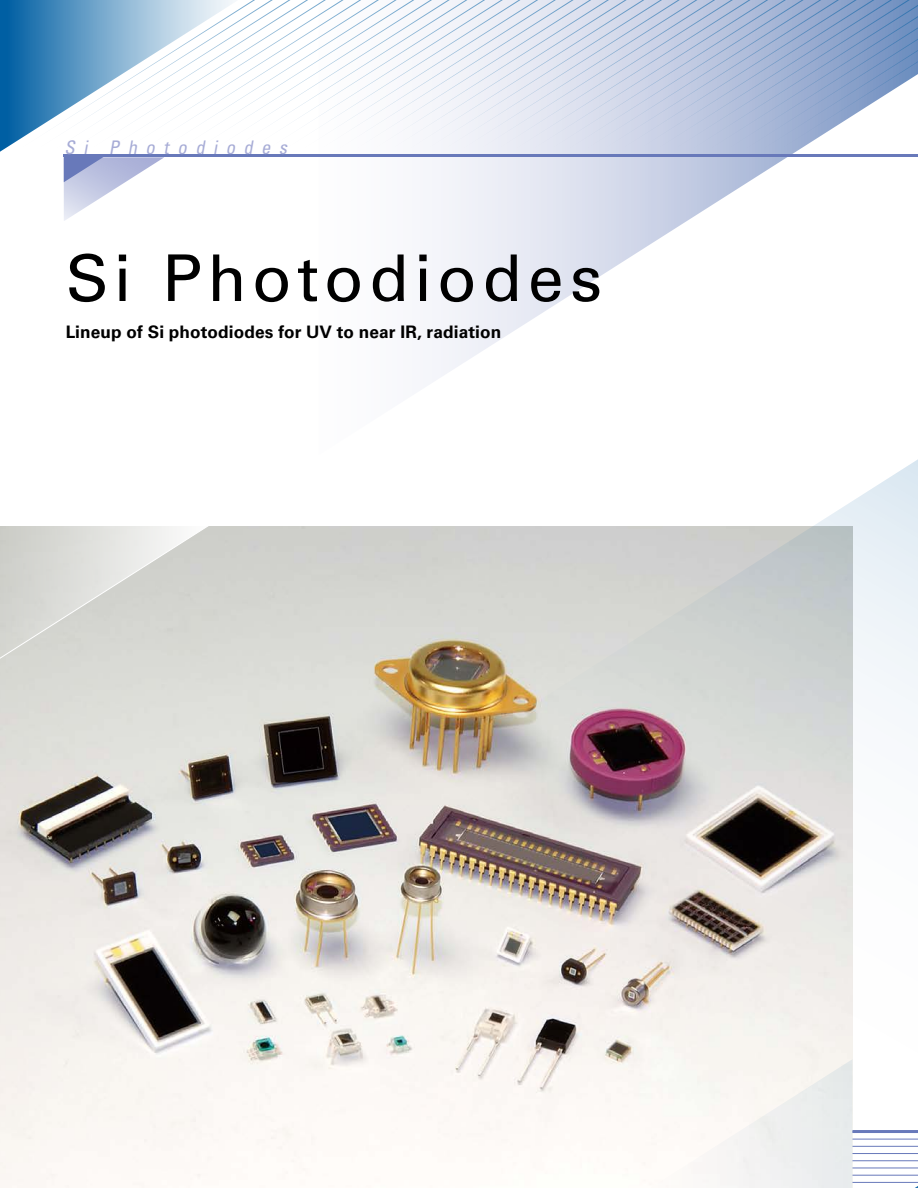
<style>
.page{position:relative;width:918px;height:1188px;background:#fff}
.page>*{position:absolute;margin:0;border:0;box-sizing:border-box;transform-origin:0 0}
.t1{font:64.5px "Univers LT Std";letter-spacing:.085em;color:#000}
.t2{font:italic condensed 18.75px "Univers LT Std";color:#a7acd6}
.t3{font:700 17.25px "Univers LT Std";letter-spacing:.005em;color:#000}
</style>
<div class="page">
<div style="left:0;top:1054px;width:853px;height:134px;background:#fdf9f6"></div>
<svg style="left:432px;top:221px;width:255px;height:161px"></svg>
<hr style="left:852px;top:1139px;width:66px;height:1px;background:#6879ba">
<hr style="left:852px;top:1146px;width:66px;height:1px;background:#6879ba">
<hr style="left:852px;top:1153px;width:66px;height:1px;background:#6879ba">
<hr style="left:852px;top:1160px;width:66px;height:1px;background:#6879ba">
<hr style="left:852px;top:1168px;width:66px;height:1px;background:#6879ba">
<hr style="left:852px;top:1175px;width:66px;height:1px;background:#6879ba">
<hr style="left:852px;top:1182px;width:66px;height:1px;background:#6879ba">
<hr style="left:852px;top:1130px;width:66px;height:3px;background:#6879ba">
<svg style="left:0;top:0;width:918px;height:221px"></svg>
<svg style="left:630px;top:1059px;width:223px;height:129px"></svg>
<img style="left:0;top:459px;width:918px;height:595px">
<svg style="left:0;top:525px;width:211px;height:142px;background:#d8d9d4"></svg>
<p class="t2" style="left:65px;top:136px;width:228px">Si Photodiodes</p>
<h1 class="t1" style="left:66px;top:240px;width:538px">Si Photodiodes</h1>
<p class="t3" style="left:66px;top:322px;width:437px">Lineup of Si photodiodes for UV to near IR, radiation</p>
</div>
